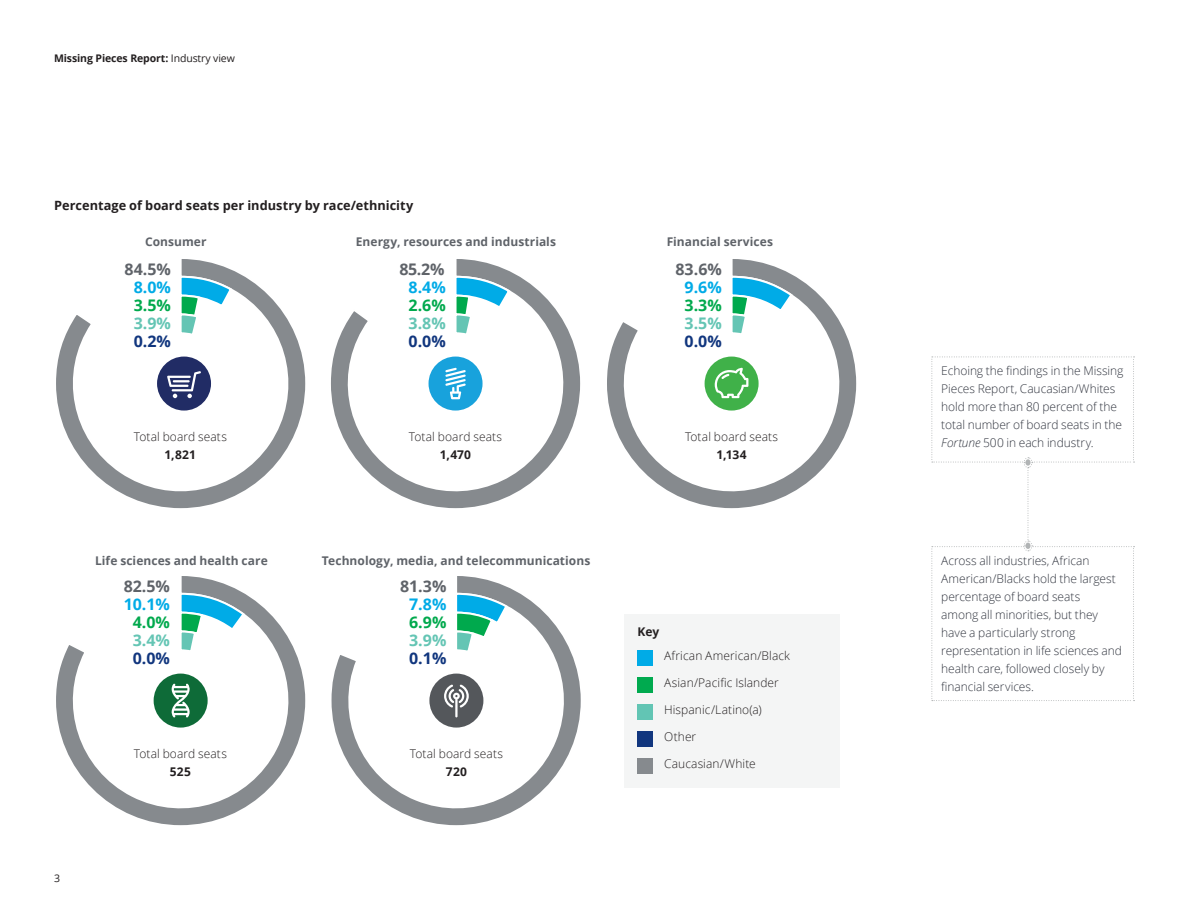
<style>
.page{position:relative;width:1188px;height:918px;background:#fff}
.page>*{position:absolute;margin:0;border:0;box-sizing:border-box;transform-origin:0 0}
.t1{font:700 16.05px/18px "Open Sans";color:#00abe7;text-align:justify}
.t2{font:700 16.05px "Open Sans";color:#5f6369}
.Subhead_B__8_5_12pt{font:700 12.75px "Open Sans";letter-spacing:.005em;color:#231f20}
.Body_copy__8_5_12pt{font:300 12px/18px "Open Sans";letter-spacing:-.005em;color:#323640}
.Subhead_C__8_5pt_12p{font:700 12px "Open Sans";letter-spacing:.005em;color:#5f6369}
.Body_copy__8_5_12pt-2{font:300 12px "Open Sans";letter-spacing:.005em;color:#231f20}
.Subhead_B__8_5_12pt-2{font:300 12px "Open Sans";letter-spacing:.005em;color:#231f20}
.Subhead_B__8_5_12pt-3{font:700 12px "Open Sans";letter-spacing:.02em;color:#231f20}
.Body_copy__8_5_12pt-3{font:700 12px "Open Sans";color:#231f20}
.t3{font:700 10.5px "Open Sans";letter-spacing:-.01em;color:#231f20}
.t4{font:10.5px "Open Sans";color:#231f20}
.s1{font-weight:400}
.s2{color:#00a94d}
.s3{color:#64c5b4}
.s4{color:#11367e}
.s5{font-style:italic}
</style>
<div class="page">
<svg style="left:56px;top:259px;width:250px;height:250px"></svg>
<div style="left:144px;top:347px;width:71px;height:71px;background:#fff;border-radius:50%"></div>
<svg style="left:56px;top:576px;width:250px;height:250px"></svg>
<svg style="left:179px;top:592px;width:67px;height:62px"></svg>
<div style="left:144px;top:664px;width:71px;height:71px;background:#fff;border-radius:50%"></div>
<svg style="left:331px;top:259px;width:250px;height:250px"></svg>
<svg style="left:454px;top:275px;width:58px;height:62px"></svg>
<div style="left:419px;top:347px;width:71px;height:71px;background:#fff;border-radius:50%"></div>
<svg style="left:331px;top:576px;width:250px;height:250px"></svg>
<div style="left:420px;top:664px;width:70px;height:71px;background:#fff;border-radius:50%"></div>
<svg style="left:607px;top:259px;width:250px;height:250px"></svg>
<svg style="left:730px;top:275px;width:64px;height:62px"></svg>
<div style="left:695px;top:347px;width:71px;height:71px;background:#fff;border-radius:50%"></div>
<div style="left:624px;top:614px;width:215px;height:173px;background:#f4f5f5"></div>
<div style="left:637px;top:651px;width:16px;height:15px;background:#00abe7"></div>
<div style="left:637px;top:678px;width:16px;height:15px;background:#00aa4f"></div>
<div style="left:637px;top:704px;width:16px;height:16px;background:#62c5b4"></div>
<div style="left:637px;top:731px;width:16px;height:16px;background:#11367e"></div>
<div style="left:637px;top:758px;width:16px;height:16px;background:#868a8e"></div>
<svg style="left:429px;top:357px;width:54px;height:54px"></svg>
<svg style="left:157px;top:275px;width:76px;height:136px"></svg>
<svg style="left:429px;top:592px;width:80px;height:136px"></svg>
<svg style="left:154px;top:674px;width:54px;height:54px"></svg>
<svg style="left:705px;top:357px;width:54px;height:54px"></svg>
<svg style="left:932px;top:357px;width:203px;height:344px"></svg>
<p class="t3" style="left:54px;top:51px;width:182px">Missing Pieces Report: <span class="s1">Industry view</span></p>
<p class="Subhead_B__8_5_12pt" style="left:54px;top:196px;width:361px">Percentage of board seats per industry by race/ethnicity</p>
<p class="Subhead_C__8_5pt_12p" style="left:145px;top:233px;width:63px">Consumer</p>
<p class="Subhead_C__8_5pt_12p" style="left:356px;top:233px;width:202px">Energy, resources and industrials</p>
<p class="t2" style="left:125px;top:258px;width:48px">84.5%</p>
<p class="t1" style="left:134px;top:277px;width:39px">8.0% <span class="s2">3.5% </span><span class="s3">3.9% </span><span class="s4">0.2%</span></p>
<p class="Subhead_B__8_5_12pt-2" style="left:134px;top:429px;width:95px">Total board seats</p>
<p class="Subhead_B__8_5_12pt-3" style="left:165px;top:446px;width:33px">1,821</p>
<p class="Subhead_C__8_5pt_12p" style="left:95px;top:552px;width:174px">Life sciences and health care</p>
<p class="t2" style="left:124px;top:575px;width:48px">82.5%</p>
<p class="t1" style="left:124px;top:594px;width:48px;text-align:center">10.1%<br><span class="s2">4.0%<br></span><span class="s3">3.4%<br></span><span class="s4">0.0%</span></p>
<p class="Subhead_B__8_5_12pt-2" style="left:134px;top:746px;width:95px">Total board seats</p>
<p class="Subhead_B__8_5_12pt-3" style="left:170px;top:763px;width:23px">525</p>
<p class="t4" style="left:54px;top:871px;width:8px">3</p>
<p class="t2" style="left:399px;top:258px;width:47px">85.2%</p>
<p class="t1" style="left:409px;top:277px;width:39px">8.4% <span class="s2">2.6% </span><span class="s3">3.8% </span><span class="s4">0.0%</span></p>
<p class="Subhead_B__8_5_12pt-2" style="left:409px;top:429px;width:95px">Total board seats</p>
<p class="Subhead_B__8_5_12pt-3" style="left:440px;top:446px;width:33px">1,470</p>
<p class="Subhead_C__8_5pt_12p" style="left:322px;top:552px;width:270px">Technology, media, and telecommunications</p>
<p class="t2" style="left:400px;top:575px;width:48px">81.3%</p>
<p class="t1" style="left:409px;top:594px;width:39px">7.8% <span class="s2">6.9% </span><span class="s3">3.9% </span><span class="s4">0.1%</span></p>
<p class="Subhead_B__8_5_12pt-2" style="left:410px;top:746px;width:95px">Total board seats</p>
<p class="Subhead_B__8_5_12pt-3" style="left:446px;top:763px;width:23px">720</p>
<p class="Subhead_C__8_5pt_12p" style="left:667px;top:233px;width:108px">Financial services</p>
<p class="t2" style="left:676px;top:258px;width:48px">83.6%</p>
<p class="t1" style="left:685px;top:277px;width:39px">9.6% <span class="s2">3.3% </span><span class="s3">3.5% </span><span class="s4">0.0%</span></p>
<p class="Subhead_B__8_5_12pt-2" style="left:685px;top:429px;width:95px">Total board seats</p>
<p class="Subhead_B__8_5_12pt-3" style="left:717px;top:446px;width:32px">1,134</p>
<p class="Body_copy__8_5_12pt-3" style="left:637px;top:623px;width:23px">Key</p>
<p class="Body_copy__8_5_12pt-2" style="left:664px;top:648px;width:127px">African American/Black</p>
<p class="Body_copy__8_5_12pt-2" style="left:664px;top:675px;width:116px">Asian/Pacific Islander</p>
<p class="Body_copy__8_5_12pt-2" style="left:664px;top:702px;width:99px">Hispanic/Latino(a)</p>
<p class="Body_copy__8_5_12pt-2" style="left:664px;top:728px;width:34px">Other</p>
<p class="Body_copy__8_5_12pt-2" style="left:664px;top:755px;width:93px">Caucasian/White</p>
<p class="Body_copy__8_5_12pt" style="left:941px;top:362px;width:184px">Echoing the findings in the Missing<br>Pieces Report, Caucasian/Whites hold more than 80 percent of the total number of board seats in the<br><span class="s5">Fortune</span> 500 in each industry.</p>
<p class="Body_copy__8_5_12pt" style="left:941px;top:552px;width:182px">Across all industries, African<br>American/Blacks hold the largest percentage of board seats<br>among all minorities, but they have a particularly strong representation in life sciences and health care, followed closely by financial services.</p>
</div>
